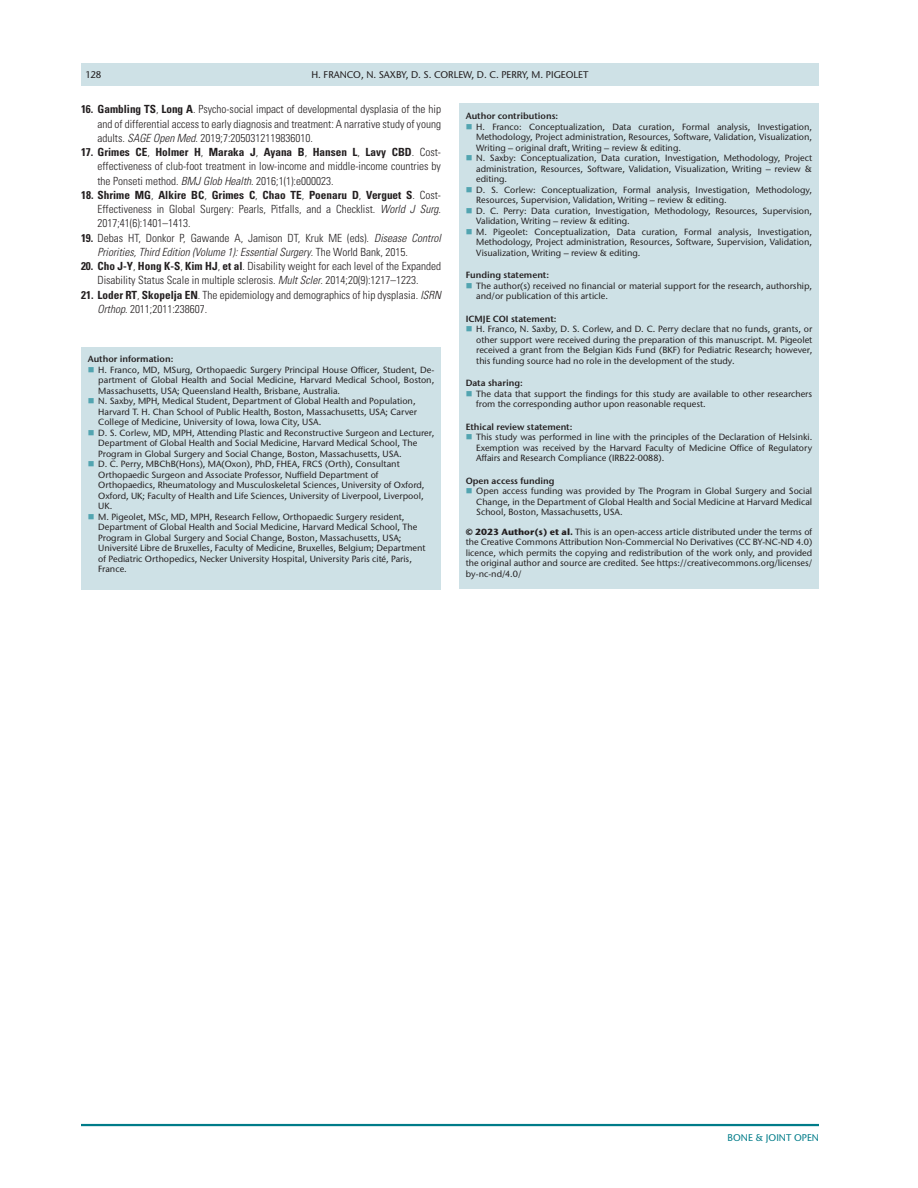
<style>
.page{position:relative;width:918px;height:1188px;background:#fff}
.page>*{position:absolute;margin:0;border:0;box-sizing:border-box;transform-origin:0 0}
.t1{font:300 condensed 11.25px/14.2px "Univers LT Std";color:#231f20;text-align:justify}
.t2{font:500 9.75px "Stone Sans ITC Pro";color:#231f20}
.t3{font:500 9.75px "Stone Sans ITC Pro";color:#007c89}
.t4{font:500 9px/10.5px "Stone Sans ITC Pro";color:#231f20}
.t5{font:600 9px "Stone Sans ITC Pro";color:#231f20}
.s1{font-weight:700}
.s2{font-style:italic}
</style>
<div class="page">
<hr style="left:81px;top:1124px;width:738px;height:2px;background:#007c89">
<div style="left:81px;top:63px;width:738px;height:23px;background:#cee1e6"></div>
<div style="left:81px;top:347px;width:360px;height:243px;background:#cee1e6"></div>
<div style="left:459px;top:104px;width:360px;height:485px;background:#cee1e6"></div>
<p class="t2" style="left:85px;top:68px;width:18px">128</p>
<p class="t2" style="left:312px;top:68px;width:278px">H. FRANCO, N. SAXBY, D. S. CORLEW, D. C. PERRY, M. PIGEOLET</p>
<p class="t5" style="left:466px;top:110px;width:94px">Author contributions:</p>
<p class="t4" style="left:476px;top:121px;width:338px">H. Franco: Conceptualization, Data curation, Formal analysis, Investigation, Methodology, Project administration, Resources, Software, Validation, Visualization, Writing – original draft, Writing – review &amp; editing.<br>N. Saxby: Conceptualization, Data curation, Investigation, Methodology, Project administration, Resources, Software, Validation, Visualization, Writing – review &amp; editing.<br>D. S. Corlew: Conceptualization, Formal analysis, Investigation, Methodology, Resources, Supervision, Validation, Writing – review &amp; editing.<br>D. C. Perry: Data curation, Investigation, Methodology, Resources, Supervision, Validation, Writing – review &amp; editing.<br>M. Pigeolet: Conceptualization, Data curation, Formal analysis, Investigation, Methodology, Project administration, Resources, Software, Supervision, Validation, Visualization, Writing – review &amp; editing.</p>
<p class="t5" style="left:466px;top:269px;width:85px">Funding statement:</p>
<p class="t4" style="left:476px;top:280px;width:337px">The author(s) received no financial or material support for the research, authorship, and/or publication of this article.</p>
<p class="t5" style="left:466px;top:313px;width:92px">ICMJE COI statement:</p>
<p class="t4" style="left:476px;top:324px;width:338px;text-align:justify">H. Franco, N. Saxby, D. S. Corlew, and D. C. Perry declare that no funds, grants, or other support were received during the preparation of this manuscript. M. Pigeolet received a grant from the Belgian Kids Fund (BKF) for Pediatric Research; however, this funding source had no role in the development of the study.</p>
<p class="t5" style="left:466px;top:377px;width:59px">Data sharing:</p>
<p class="t4" style="left:476px;top:388px;width:337px">The data that support the findings for this study are available to other researchers from the corresponding author upon reasonable request.</p>
<p class="t5" style="left:466px;top:421px;width:108px">Ethical review statement:</p>
<p class="t4" style="left:476px;top:432px;width:338px;text-align:justify">This study was performed in line with the principles of the Declaration of Helsinki.<br>Exemption was received by the Harvard Faculty of Medicine Office of Regulatory Affairs and Research Compliance (IRB22-0088).</p>
<p class="t5" style="left:466px;top:475px;width:90px">Open access funding</p>
<p class="t4" style="left:476px;top:486px;width:338px;text-align:justify">Open access funding was provided by The Program in Global Surgery and Social Change, in the Department of Global Health and Social Medicine at Harvard Medical School, Boston, Massachusetts, USA.</p>
<p class="t4" style="left:466px;top:526px;width:348px;text-align:justify"><span class="s1">© 2023 Author(s) et al.</span> This is an open-access article distributed under the terms of the Creative Commons Attribution Non-Commercial No Derivatives (CC BY-NC-ND 4.0) licence, which permits the copying and redistribution of the work only, and provided the original author and source are credited. See https://creativecommons.org/licenses/ by-nc-nd/4.0/</p>
<p class="t1" style="left:98px;top:102px;width:345px;text-indent:-17px"><span class="s1">16. Gambling TS</span>, <span class="s1">Long A</span>. Psycho-social impact of developmental dysplasia of the hip and of differential access to early diagnosis and treatment: A narrative study of young adults. <span class="s2">SAGE Open Med</span>. 2019;7:2050312119836010.</p>
<p class="t1" style="left:98px;top:145px;width:345px;text-indent:-17px"><span class="s1">17. Grimes CE</span>, <span class="s1">Holmer H</span>, <span class="s1">Maraka J</span>, <span class="s1">Ayana B</span>, <span class="s1">Hansen L</span>, <span class="s1">Lavy CBD</span>. Cost&shy;effectiveness of club-foot treatment in low-income and middle-income countries by the Ponseti method. <span class="s2">BMJ Glob Health</span>. 2016;1(1):e000023.</p>
<p class="t1" style="left:98px;top:188px;width:345px;text-indent:-16px"><span class="s1">18. Shrime MG</span>, <span class="s1">Alkire BC</span>, <span class="s1">Grimes C</span>, <span class="s1">Chao TE</span>, <span class="s1">Poenaru D</span>, <span class="s1">Verguet S</span>. Cost-Effectiveness in Global Surgery: Pearls, Pitfalls, and a Checklist. <span class="s2">World J Surg</span>.<br>2017;41(6):1401–1413.</p>
<p class="t1" style="left:98px;top:230px;width:345px;text-indent:-17px"><span class="s1">19.</span> Debas HT, Donkor P, Gawande A, Jamison DT, Kruk ME (eds). <span class="s2">Disease Control<br>Priorities, Third Edition (Volume 1): Essential Surgery</span>. The World Bank, 2015.</p>
<p class="t1" style="left:81px;top:259px;width:362px;text-align:center"><span class="s1">20. Cho J-Y</span>, <span class="s1">Hong K-S</span>, <span class="s1">Kim HJ</span>, <span class="s1">et al</span>. Disability weight for each level of the Expanded<br>Disability Status Scale in multiple sclerosis. <span class="s2">Mult Scler</span>. 2014;20(9):1217–1223.</p>
<p class="t1" style="left:98px;top:287px;width:345px;text-indent:-17px"><span class="s1">21. Loder RT</span>, <span class="s1">Skopelja EN</span>. The epidemiology and demographics of hip dysplasia. <span class="s2">ISRN<br>Orthop</span>. 2011;2011:238607.</p>
<p class="t5" style="left:88px;top:353px;width:87px">Author information:</p>
<p class="t4" style="left:98px;top:364px;width:338px">H. Franco, MD, MSurg, Orthopaedic Surgery Principal House Officer, Student, De&shy;partment of Global Health and Social Medicine, Harvard Medical School, Boston, Massachusetts, USA; Queensland Health, Brisbane, Australia.<br>N. Saxby, MPH, Medical Student, Department of Global Health and Population, Harvard T. H. Chan School of Public Health, Boston, Massachusetts, USA; Carver College of Medicine, University of Iowa, Iowa City, USA.<br>D. S. Corlew, MD, MPH, Attending Plastic and Reconstructive Surgeon and Lecturer, Department of Global Health and Social Medicine, Harvard Medical School, The Program in Global Surgery and Social Change, Boston, Massachusetts, USA.<br>D. C. Perry, MBChB(Hons), MA(Oxon), PhD, FHEA, FRCS (Orth), Consultant Orthopaedic Surgeon and Associate Professor, Nuffield Department of Orthopaedics, Rheumatology and Musculoskeletal Sciences, University of Oxford, Oxford, UK; Faculty of Health and Life Sciences, University of Liverpool, Liverpool, UK.<br>M. Pigeolet, MSc, MD, MPH, Research Fellow, Orthopaedic Surgery resident, Department of Global Health and Social Medicine, Harvard Medical School, The Program in Global Surgery and Social Change, Boston, Massachusetts, USA; Université Libre de Bruxelles, Faculty of Medicine, Bruxelles, Belgium; Department of Pediatric Orthopedics, Necker University Hospital, University Paris cité, Paris, France.</p>
<p class="t3" style="left:728px;top:1132px;width:93px">BONE &amp; JOINT OPEN</p>
</div>
